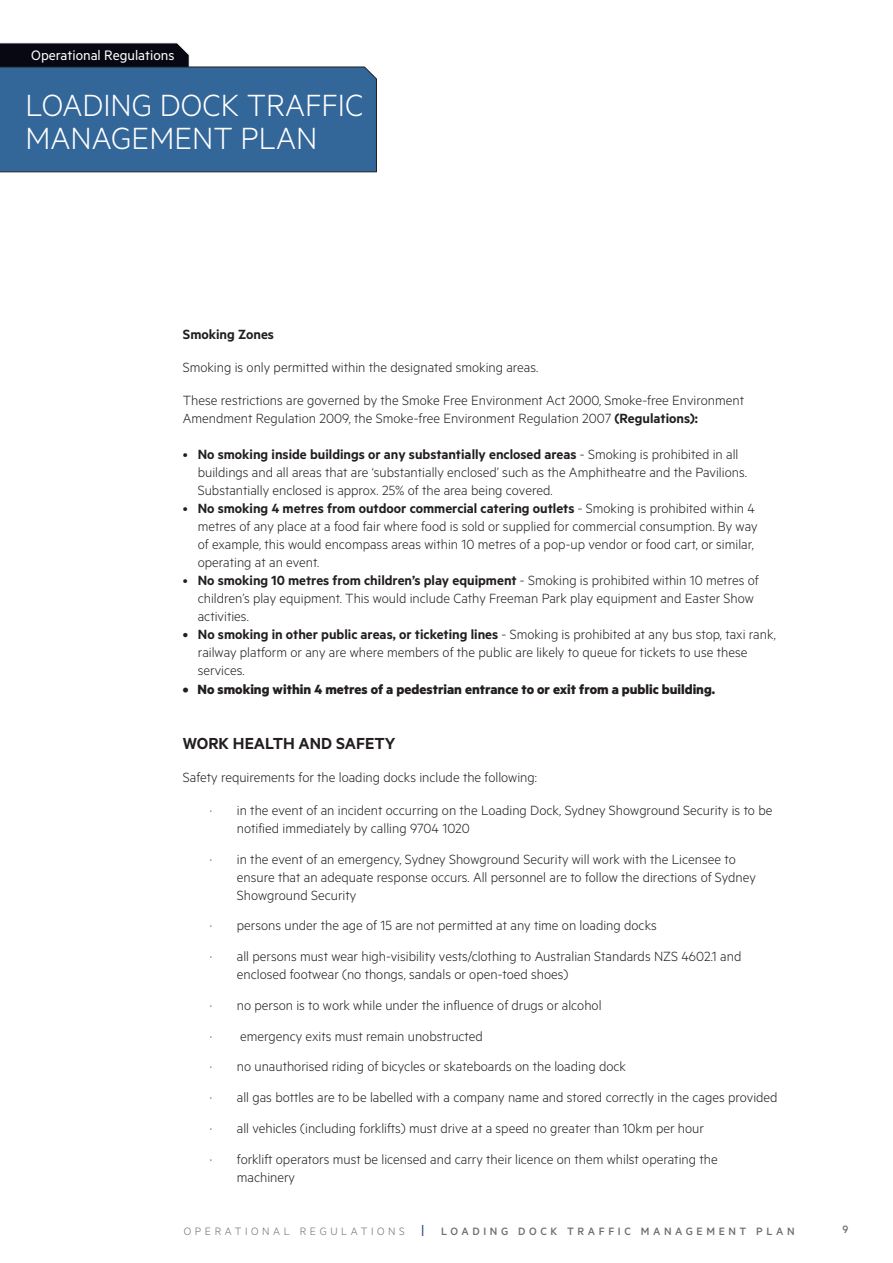
<style>
.page{position:relative;width:893px;height:1263px;background:#fff}
.page>*{position:absolute;margin:0;border:0;box-sizing:border-box;transform-origin:0 0}
.t1{font:300 34.5px/32.8px "Metric";color:#fff}
.Default{font:600 18px "Metric";color:#231f20}
.t2{font:15.45px "Metric";color:#fff}
.Default-2{font:300 15px/18px "Metric";color:#231f20}
.t3{font:700 15px "Metric";color:#231f20}
.Default-3{font:600 15px "Metric";color:#231f20}
.t4{font:500 12px "Metric";letter-spacing:.3em;color:#6c6d70}
.t5{font:300 12px "Metric";letter-spacing:.3em;color:#6c6d70}
.s1{font-weight:600}
.s2{font-weight:500}
.s3{font-weight:400;font-size:15px;color:#253f8e}
</style>
<div class="page">
<svg style="left:0;top:42px;width:377px;height:131px;background:#446c96"></svg>
<p class="t2" style="left:31px;top:46px;width:145px">Operational Regulations</p>
<h1 class="t1" style="left:26px;top:88px;width:340px">LOADING DOCK TRAFFIC<br>MANAGEMENT PLAN</h1>
<p class="Default-3" style="left:183px;top:326px;width:93px">Smoking Zones</p>
<p class="Default-2" style="left:183px;top:358px;width:357px">Smoking is only permitted within the designated smoking areas.</p>
<p class="Default-2" style="left:183px;top:391px;width:563px">These restrictions are governed by the Smoke Free Environment Act 2000, Smoke-free Environment<br>Amendment Regulation 2009, the Smoke-free Environment Regulation 2007 <span class="s1">(Regulations):</span></p>
<p class="Default-2" style="left:198px;top:445px;width:551px;text-indent:-15px">• <span class="s1">No smoking inside buildings or any substantially enclosed areas</span> - Smoking is prohibited in all buildings and all areas that are ‘substantially enclosed’ such as the Amphitheatre and the Pavilions.<br>Substantially enclosed is approx. 25% of the area being covered.</p>
<p class="Default-2" style="left:198px;top:499px;width:561px;text-indent:-15px">• <span class="s1">No smoking 4 metres from outdoor commercial catering outlets</span> - Smoking is prohibited within 4 metres of any place at a food fair where food is sold or supplied for commercial consumption. By way of example, this would encompass areas within 10 metres of a pop-up vendor or food cart, or similar, operating at an event.</p>
<p class="Default-2" style="left:198px;top:571px;width:562px;text-indent:-15px">• <span class="s1">No smoking 10 metres from children’s play equipment</span> - Smoking is prohibited within 10 metres of children’s play equipment. This would include Cathy Freeman Park play equipment and Easter Show activities.</p>
<p class="Default-2" style="left:198px;top:625px;width:579px;text-indent:-15px"><span class="s2">•</span> <span class="s1">No smoking in other public areas, or ticketing lines</span> - Smoking is prohibited at any bus stop, taxi rank, railway platform or any are where members of the public are likely to queue for tickets to use these services.</p>
<p class="t3" style="left:183px;top:680px;width:534px">• No smoking within 4 metres of a pedestrian entrance to or exit from a public building.</p>
<p class="Default" style="left:183px;top:733px;width:214px">WORK HEALTH AND SAFETY</p>
<p class="Default-2" style="left:183px;top:768px;width:356px">Safety requirements for the loading docks include the following:</p>
<p class="Default-2" style="left:237px;top:801px;width:537px;text-indent:-27px">· in the event of an incident occurring on the Loading Dock, Sydney Showground Security is to be notified immediately by calling 9704 1020</p>
<p class="Default-2" style="left:237px;top:849px;width:521px;text-indent:-27px">· in the event of an emergency, Sydney Showground Security will work with the Licensee to ensure that an adequate response occurs. All personnel are to follow the directions of Sydney<br>Showground Security</p>
<p class="Default-2" style="left:210px;top:916px;width:448px">· persons under the age of 15 are not permitted at any time on loading docks</p>
<p class="Default-2" style="left:237px;top:947px;width:506px;text-indent:-27px">· all persons must wear high-visibility vests/clothing to Australian Standards NZS 4602.1 and enclosed footwear (no thongs, sandals or open-toed shoes)</p>
<p class="Default-2" style="left:210px;top:996px;width:393px">· no person is to work while under the influence of drugs or alcohol</p>
<p class="Default-2" style="left:210px;top:1026px;width:275px">· emergency exits must remain unobstructed</p>
<p class="Default-2" style="left:210px;top:1057px;width:417px">· no unauthorised riding of bicycles or skateboards on the loading dock</p>
<p class="Default-2" style="left:210px;top:1088px;width:569px">· all gas bottles are to be labelled with a company name and stored correctly in the cages provided</p>
<p class="Default-2" style="left:210px;top:1119px;width:496px">· all vehicles (including forklifts) must drive at a speed no greater than 10km per hour</p>
<p class="Default-2" style="left:237px;top:1149px;width:482px;text-indent:-27px">· forklift operators must be licensed and carry their licence on them whilst operating the machinery</p>
<p class="t5" style="left:184px;top:1224px;width:242px">OPERATIONAL REGULATIONS <span class="s3">|</span></p>
<p class="t4" style="left:441px;top:1224px;width:355px">LOADING DOCK TRAFFIC MANAGEMENT PLAN</p>
<p class="t4" style="left:842px;top:1222px;width:7px">9</p>
</div>
